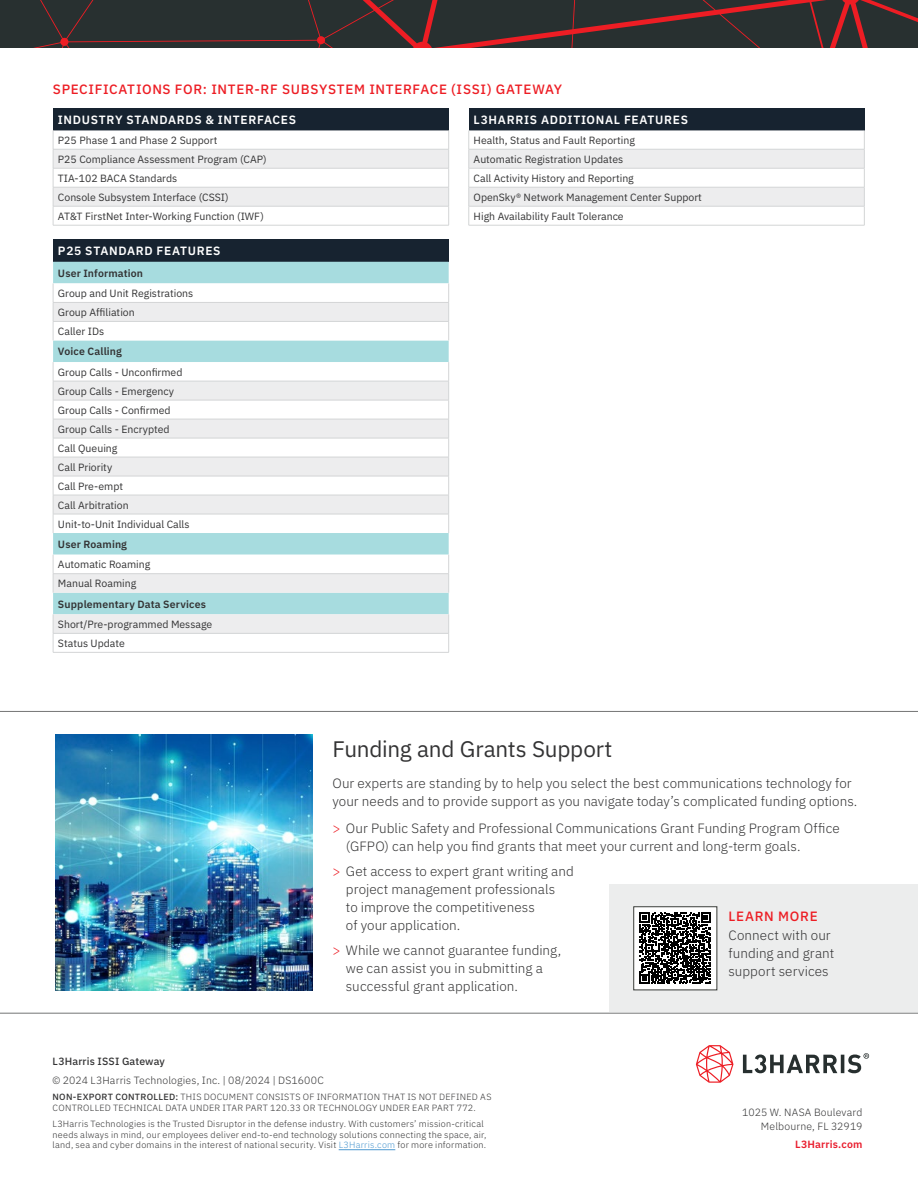
<style>
.page{position:relative;width:918px;height:1188px;background:#fff}
.page>*{position:absolute;margin:0;border:0;box-sizing:border-box;transform-origin:0 0}
.t1{font:22.5px "IBM Plex Sans";letter-spacing:-.01em;color:#333334}
.t2{font:300 13.5px/18px "IBM Plex Sans";letter-spacing:.005em;color:#333334}
.t3{font:500 13.5px "IBM Plex Sans";letter-spacing:.05em;color:#ed1d24}
.t4{font:600 12px "IBM Plex Sans";letter-spacing:.055em;color:#fff}
.t5{font:10.5px/19px "IBM Plex Sans";color:#333334}
.t6{font:300 10.5px/13.5px "IBM Plex Sans";letter-spacing:.015em;color:#333334}
.t7{font:600 10.5px "IBM Plex Sans";letter-spacing:.015em;color:#333334}
.t8{font:500 10.5px "IBM Plex Sans";letter-spacing:.015em;color:#333334}
.t9{font:600 10.5px "IBM Plex Sans";letter-spacing:.015em;color:#e91d2d}
.t10{font:300 9px/10.8px "IBM Plex Sans";letter-spacing:.025em;color:#333334}
.s1{color:#ed1d24}
.s2{font-weight:500}
.s3{color:#4c98d0}
</style>
<div class="page">
<div style="left:53px;top:108px;width:396px;height:22px;background:#172330"></div>
<svg style="left:53px;top:130px;width:396px;height:95px"></svg>
<hr style="left:53px;top:225px;width:396px;height:1px;background:#d3d5d6">
<div style="left:53px;top:239px;width:396px;height:23px;background:#172330"></div>
<div style="left:53px;top:262px;width:396px;height:21px;background:#a7dcdf"></div>
<svg style="left:53px;top:303px;width:396px;height:330px"></svg>
<hr style="left:53px;top:302px;width:396px;height:1px;background:#d3d5d6">
<hr style="left:53px;top:321px;width:396px;height:1px;background:#d3d5d6">
<svg style="left:53px;top:283px;width:1px;height:57px"></svg>
<svg style="left:448px;top:283px;width:1px;height:57px"></svg>
<hr style="left:53px;top:381px;width:396px;height:1px;background:#d3d5d6">
<hr style="left:53px;top:400px;width:396px;height:1px;background:#d3d5d6">
<hr style="left:53px;top:419px;width:396px;height:1px;background:#d3d5d6">
<hr style="left:53px;top:438px;width:396px;height:1px;background:#d3d5d6">
<hr style="left:53px;top:457px;width:396px;height:1px;background:#d3d5d6">
<hr style="left:53px;top:476px;width:396px;height:1px;background:#d3d5d6">
<hr style="left:53px;top:495px;width:396px;height:1px;background:#d3d5d6">
<hr style="left:53px;top:514px;width:396px;height:1px;background:#d3d5d6">
<svg style="left:53px;top:362px;width:1px;height:171px"></svg>
<svg style="left:448px;top:362px;width:1px;height:171px"></svg>
<hr style="left:53px;top:573px;width:396px;height:1px;background:#d3d5d6">
<svg style="left:53px;top:555px;width:1px;height:38px"></svg>
<svg style="left:448px;top:555px;width:1px;height:38px"></svg>
<hr style="left:53px;top:633px;width:396px;height:1px;background:#d3d5d6">
<svg style="left:53px;top:614px;width:1px;height:38px"></svg>
<svg style="left:448px;top:614px;width:1px;height:38px"></svg>
<hr style="left:53px;top:652px;width:396px;height:1px;background:#d3d5d6">
<div style="left:469px;top:108px;width:395px;height:22px;background:#172330"></div>
<svg style="left:469px;top:130px;width:396px;height:95px"></svg>
<hr style="left:469px;top:225px;width:396px;height:1px;background:#d3d5d6">
<div style="left:609px;top:885px;width:309px;height:127px;background:#eceded"></div>
<div style="left:634px;top:907px;width:83px;height:83px;background:#fff"></div>
<svg style="left:640px;top:913px;width:71px;height:71px"></svg>
<img style="left:56px;top:734px;width:256px;height:257px">
<hr style="left:0;top:711px;width:918px;height:1px;background:#737474">
<hr style="left:339px;top:1149px;width:56px;height:1px;background:#4c98d0">
<hr style="left:0;top:1013px;width:918px;height:1px;background:#737474">
<svg style="left:696px;top:1045px;width:37px;height:38px"></svg>
<svg style="left:743px;top:1053px;width:126px;height:20px"></svg>
<svg style="left:0;top:0;width:918px;height:48px;background:#382e2e"></svg>
<p class="t3" style="left:53px;top:79px;width:511px">SPECIFICATIONS FOR: INTER-RF SUBSYSTEM INTERFACE (ISSI) GATEWAY</p>
<p class="t4" style="left:58px;top:110px;width:240px">INDUSTRY STANDARDS &amp; INTERFACES</p>
<p class="t5" style="left:58px;top:130px;width:210px">P25 Phase 1 and Phase 2 Support<br>P25 Compliance Assessment Program (CAP)<br>TIA-102 BACA Standards<br>Console Subsystem Interface (CSSI)<br>AT&amp;T FirstNet Inter-Working Function (IWF)</p>
<p class="t4" style="left:58px;top:241px;width:164px">P25 STANDARD FEATURES</p>
<p class="t7" style="left:58px;top:265px;width:87px">User Information</p>
<p class="t5" style="left:58px;top:283px;width:137px">Group and Unit Registrations<br>Group Affiliation<br>Caller IDs</p>
<p class="t7" style="left:58px;top:343px;width:66px">Voice Calling</p>
<p class="t5" style="left:58px;top:362px;width:133px">Group Calls - Unconfirmed<br>Group Calls - Emergency<br>Group Calls - Confirmed<br>Group Calls - Encrypted<br>Call Queuing<br>Call Priority<br>Call Pre-empt<br>Call Arbitration<br>Unit-to-Unit Individual Calls</p>
<p class="t7" style="left:58px;top:536px;width:71px">User Roaming</p>
<p class="t5" style="left:58px;top:554px;width:94px">Automatic Roaming<br>Manual Roaming</p>
<p class="t7" style="left:58px;top:596px;width:150px">Supplementary Data Services</p>
<p class="t5" style="left:58px;top:614px;width:156px">Short/Pre-programmed Message<br>Status Update</p>
<p class="t4" style="left:474px;top:110px;width:216px">L3HARRIS ADDITIONAL FEATURES</p>
<p class="t5" style="left:474px;top:130px;width:230px">Health, Status and Fault Reporting<br>Automatic Registration Updates<br>Call Activity History and Reporting<br>OpenSky® Network Management Center Support High Availability Fault Tolerance</p>
<h1 class="t1" style="left:332px;top:732px;width:281px">Funding and Grants Support</h1>
<p class="t2" style="left:332px;top:773px;width:526px">Our experts are standing by to help you select the best communications technology for your needs and to provide support as you navigate today’s complicated funding options.</p>
<p class="t2" style="left:346px;top:818px;width:495px;text-indent:-14px"><span class="s1">&gt;</span> Our Public Safety and Professional Communications Grant Funding Program Office (GFPO) can help you find grants that meet your current and long-term goals.</p>
<p class="t2" style="left:346px;top:861px;width:229px;text-indent:-14px"><span class="s1">&gt;</span> Get access to expert grant writing and project management professionals<br>to improve the competitiveness<br>of your application.</p>
<p class="t2" style="left:346px;top:940px;width:217px;text-indent:-14px"><span class="s1">&gt;</span> While we cannot guarantee funding, we can assist you in submitting a successful grant application.</p>
<p class="t3" style="left:729px;top:905px;width:91px">LEARN MORE</p>
<p class="t2" style="left:729px;top:925px;width:107px">Connect with our funding and grant support services</p>
<p class="t8" style="left:53px;top:1053px;width:114px">L3Harris ISSI Gateway</p>
<p class="t6" style="left:53px;top:1073px;width:273px">© 2024 L3Harris Technologies, Inc. | 08/2024 | DS1600C</p>
<p class="t10" style="left:53px;top:1091px;width:441px"><span class="s2">NON-EXPORT CONTROLLED:</span> THIS DOCUMENT CONSISTS OF INFORMATION THAT IS NOT DEFINED AS<br>CONTROLLED TECHNICAL DATA UNDER ITAR PART 120.33 OR TECHNOLOGY UNDER EAR PART 772.</p>
<p class="t10" style="left:53px;top:1117px;width:435px">L3Harris Technologies is the Trusted Disruptor in the defense industry. With customers’ mission-critical needs always in mind, our employees deliver end-to-end technology solutions connecting the space, air, land, sea and cyber domains in the interest of national security. Visit <span class="s3">L3Harris.com</span> for more information.</p>
<p class="t7" style="left:54px;top:1090px;width:177px">Non-Export Controlled Information</p>
<p class="t6" style="left:54px;top:1123px;width:527px">solutions that meet customers’ mission-critical needs. The company provides advanced defense and commercial technologies across air, land, sea, space and cyber domains.</p>
<p class="t6" style="left:742px;top:1105px;width:122px;text-align:right">1025 W. NASA Boulevard<br>Melbourne, FL 32919</p>
<p class="t9" style="left:795px;top:1136px;width:69px">L3Harris.com</p>
</div>
